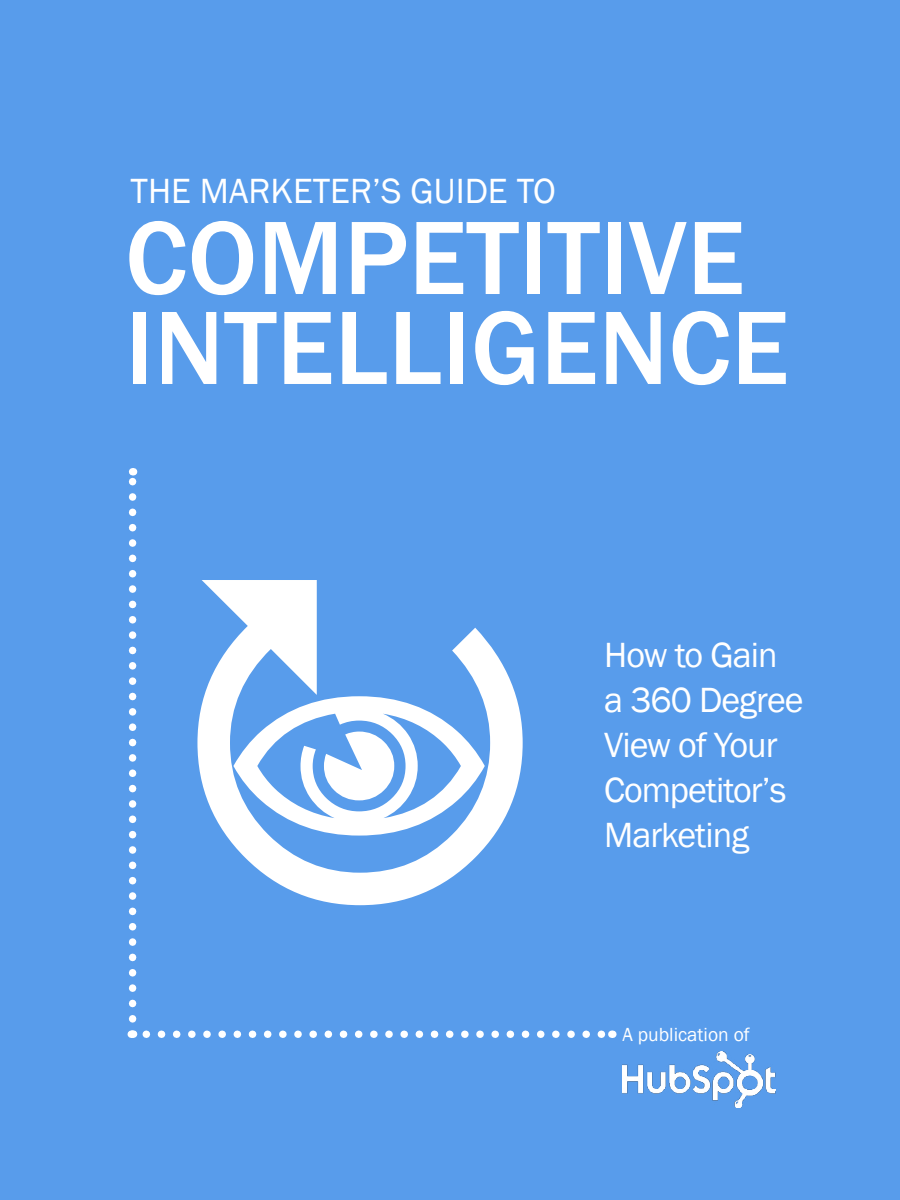
<style>
.page{position:relative;width:900px;height:1200px;background:#589ceb}
.page>*{position:absolute;margin:0;border:0;box-sizing:border-box;transform-origin:0 0}
.t1{font:500 108px/90px "Franklin Gothic";color:#fff}
.t2{font:36px/45px "Franklin Gothic";letter-spacing:-.025em;color:#fff}
.t3{font:36px "Franklin Gothic";color:#fff}
.t4{font:19.5px "Franklin Gothic";color:#fff}
</style>
<div class="page">
<svg style="left:129px;top:468px;width:7px;height:551px"></svg>
<svg style="left:146px;top:1030px;width:458px;height:8px"></svg>
<svg style="left:131px;top:1030px;width:3px;height:8px"></svg>
<img style="left:622px;top:1051px;width:154px;height:56px">
<div style="left:197px;top:575px;width:326px;height:330px;background:#589ceb"></div>
<div style="left:234px;top:694px;width:251px;height:142px;background:#589ceb"></div>
<p class="t3" style="left:131px;top:169px;width:427px">THE MARKETER’s GUIDE TO</p>
<h1 class="t1" style="left:125px;top:214px;width:665px">COMPETITIVE<br>INTELLIGENCE</h1>
<p class="t2" style="left:604px;top:633px;width:201px">How to Gain a 360 Degree<br>View of Your<br>Competitor’s<br>Marketing</p>
<p class="t4" style="left:622px;top:1023px;width:129px">A publication of</p>
</div>
